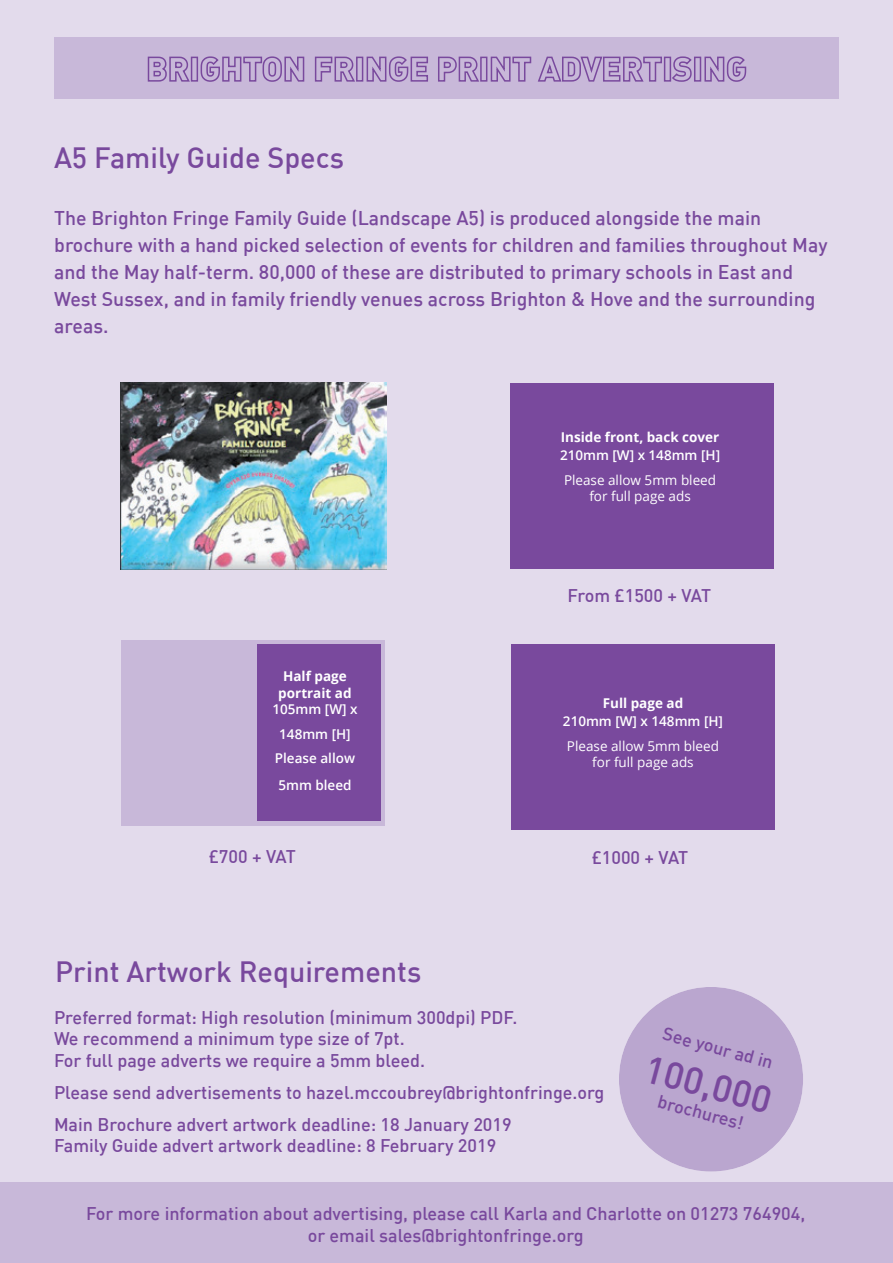
<style>
.page{position:relative;width:893px;height:1263px;background:#fff}
.page>*{position:absolute;margin:0;border:0;box-sizing:border-box;transform-origin:0 0}
.t1{font:500 37.5px "DIN";color:#79499d}
.t2{font:500 28.8px "DIN";color:#79499d}
.t3{font:500 19.5px/27px "DIN";color:#79499d}
.t4{font:500 18px/21.6px "DIN";color:#79499d}
.t5{font:600 13.5px/24.8px "Open Sans";color:#fff;text-align:center}
.t6{font:13.5px/16.2px "Open Sans";color:#fff;text-align:center}
.t7{font:700 13.5px/16.2px "Open Sans";color:#fff;text-align:center}
</style>
<div class="page">
<div style="left:0;top:0;width:893px;height:1182px;background:#e3dbec"></div>
<div style="left:0;top:1182px;width:893px;height:81px;background:#c8b8d9"></div>
<div style="left:54px;top:37px;width:784px;height:62px;background:#c8b8d9"></div>
<img style="left:121px;top:382px;width:265px;height:187px">
<svg style="left:147px;top:56px;width:44px;height:26px"></svg>
<div style="left:191px;top:57px;width:7px;height:25px;border:2px solid #79499d"></div>
<svg style="left:200px;top:56px;width:105px;height:26px"></svg>
<svg style="left:314px;top:56px;width:41px;height:26px"></svg>
<div style="left:356px;top:57px;width:7px;height:25px;border:2px solid #79499d"></div>
<svg style="left:366px;top:56px;width:62px;height:26px"></svg>
<svg style="left:438px;top:56px;width:41px;height:26px"></svg>
<div style="left:480px;top:57px;width:7px;height:25px;border:2px solid #79499d"></div>
<svg style="left:490px;top:56px;width:172px;height:26px"></svg>
<div style="left:664px;top:57px;width:7px;height:25px;border:2px solid #79499d"></div>
<svg style="left:671px;top:56px;width:21px;height:26px"></svg>
<div style="left:694px;top:57px;width:7px;height:25px;border:2px solid #79499d"></div>
<svg style="left:704px;top:56px;width:43px;height:26px"></svg>
<div style="left:511px;top:644px;width:263px;height:186px;background:#79499d"></div>
<div style="left:511px;top:383px;width:263px;height:185px;background:#79499d"></div>
<div style="left:619px;top:987px;width:184px;height:184px;background:#baa6cf;border-radius:92px"></div>
<div style="left:121px;top:640px;width:264px;height:186px;background:#c8b8d9"></div>
<div style="left:257px;top:644px;width:123px;height:177px;background:#79499d"></div>
<h2 class="t2" style="left:54px;top:139px;width:292px">A5 Family Guide Specs</h2>
<p class="t3" style="left:54px;top:203px;width:775px">The Brighton Fringe Family Guide (Landscape A5) is produced alongside the main brochure with a hand picked selection of events for children and families throughout May and the May half-term. 80,000 of these are distributed to primary schools in East and West Sussex, and in family friendly venues across Brighton &amp; Hove and the surrounding areas.</p>
<p class="t7" style="left:561px;top:428px;width:160px">Inside front, back cover</p>
<p class="t5" style="left:560px;top:442px;width:162px">210mm [W] x 148mm [H]</p>
<p class="t6" style="left:564px;top:471px;width:154px">Please allow 5mm bleed for full page ads</p>
<p class="t7" style="left:278px;top:668px;width:75px">Half page portrait ad</p>
<p class="t5" style="left:272px;top:696px;width:87px">105mm [W] x<br>148mm [H]<br>Please allow</p>
<p class="t5" style="left:278px;top:772px;width:75px">5mm bleed</p>
<p class="t4" style="left:209px;top:845px;width:88px">£700 + VAT</p>
<h2 class="t2" style="left:55px;top:953px;width:368px">Print Artwork Requirements</h2>
<p class="t4" style="left:567px;top:584px;width:145px">From £1500 + VAT</p>
<p class="t7" style="left:603px;top:695px;width:82px">Full page ad</p>
<p class="t5" style="left:563px;top:708px;width:162px">210mm [W] x 148mm [H]</p>
<p class="t6" style="left:567px;top:737px;width:154px">Please allow 5mm bleed for full page ads</p>
<p class="t4" style="left:592px;top:846px;width:98px">£1000 + VAT</p>
<p class="t4" style="left:54px;top:1006px;width:465px">Preferred format: High resolution (minimum 300dpi) PDF.<br>We recommend a minimum type size of 7pt.<br>For full page adverts we require a 5mm bleed.</p>
<p class="t4" style="left:54px;top:1076px;width:552px;line-height:32.1px">Please send advertisements to hazel.mccoubrey@brightonfringe.org<br>Main Brochure advert artwork deadline: 18 January 2019</p>
<p class="t4" style="left:54px;top:1134px;width:444px">Family Guide advert artwork deadline: 8 February 2019</p>
<p class="t4" style="left:666px;top:1022px;width:115px;rotate:15deg">See your ad in</p>
<h1 class="t1" style="left:652px;top:1044px;width:132px;rotate:15deg">100,000</h1>
<p class="t4" style="left:661px;top:1090px;width:90px;rotate:15deg">brochures!</p>
<p class="t4" style="left:86px;top:1201px;width:721px;line-height:22.5px;text-align:center">For more information about advertising, please call Karla and Charlotte on 01273 764904, or email sales@brightonfringe.org</p>
</div>
